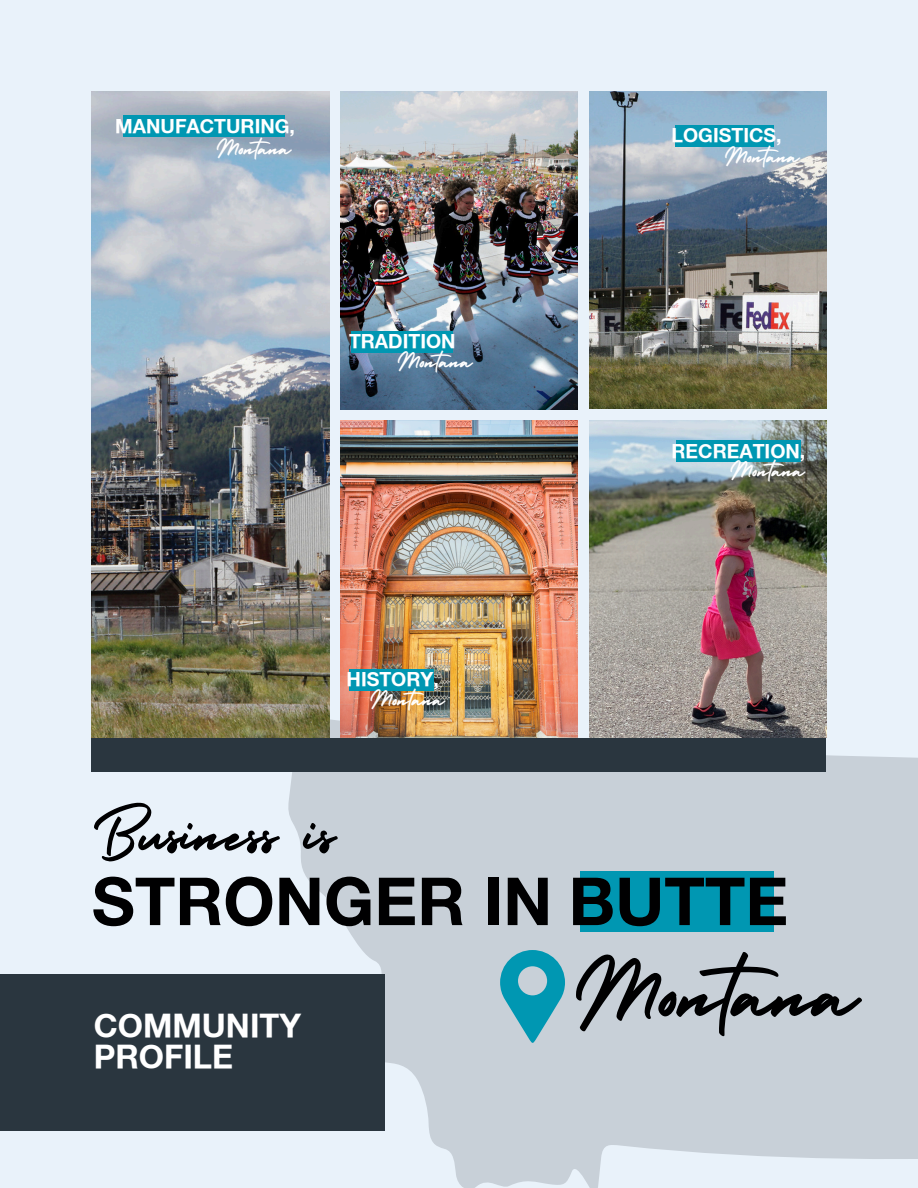
<style>
.page{position:relative;width:918px;height:1188px;background:#e9f2fa}
.page>*{position:absolute;margin:0;border:0;box-sizing:border-box;transform-origin:0 0}
.t1{font:102.6px "Holiday";color:#000001}
.t2{font:75.75px "Holiday";color:#000001}
.t3{font:700 66.3px "Helvetica Neue";color:#000001}
.t4{font:700 32.4px/31.5px "Helvetica Neue";color:#fff}
.t5{font:27px "Holiday";color:#fff}
.t6{font:700 19.5px "Helvetica Neue";color:#fff}
</style>
<div class="page">
<svg style="left:288px;top:716px;width:630px;height:472px;background:#ccd4dc"></svg>
<img style="left:92px;top:92px;width:237px;height:646px">
<img style="left:340px;top:92px;width:238px;height:317px">
<img style="left:340px;top:420px;width:238px;height:318px">
<img style="left:589px;top:92px;width:237px;height:317px">
<img style="left:589px;top:420px;width:237px;height:318px">
<div style="left:92px;top:738px;width:734px;height:34px;background:#2a363f"></div>
<div style="left:580px;top:871px;width:193px;height:61px;background:#0097b2"></div>
<div style="left:124px;top:116px;width:161px;height:21px;background:#0097b2"></div>
<div style="left:352px;top:332px;width:101px;height:21px;background:#0097b2"></div>
<div style="left:676px;top:125px;width:98px;height:21px;background:#0097b2"></div>
<div style="left:676px;top:441px;width:125px;height:21px;background:#0097b2"></div>
<div style="left:349px;top:669px;width:85px;height:21px;background:#0097b2"></div>
<svg style="left:500px;top:950px;width:65px;height:94px;background:#5cb1c3"></svg>
<div style="left:0;top:974px;width:384px;height:157px;background:#2a363f"></div>
<p class="t6" style="left:115px;top:114px;width:181px">MANUFACTURING,</p>
<p class="t5" style="left:216px;top:127px;width:76px">Montana</p>
<h5 class="t6" style="left:349px;top:329px;width:108px">TRADITION</h5>
<h5 class="t5" style="left:397px;top:341px;width:76px">Montana</h5>
<h5 class="t6" style="left:347px;top:667px;width:94px">HISTORY,</h5>
<h3 class="t5" style="left:370px;top:679px;width:76px">Montana</h3>
<h5 class="t2" style="left:92px;top:774px;width:246px">Business is</h5>
<p class="t6" style="left:672px;top:123px;width:111px">LOGISTICS,</p>
<p class="t5" style="left:725px;top:135px;width:76px">Montana</p>
<p class="t6" style="left:672px;top:439px;width:135px">RECREATION,</p>
<p class="t5" style="left:730px;top:449px;width:76px">Montana</p>
<p class="t3" style="left:92px;top:860px;width:698px">STRONGER IN BUTTE</p>
<h1 class="t4" style="left:94px;top:1009px;width:209px">COMMUNITY<br>PROFILE</h1>
<p class="t1" style="left:573px;top:914px;width:287px">Montana</p>
</div>
